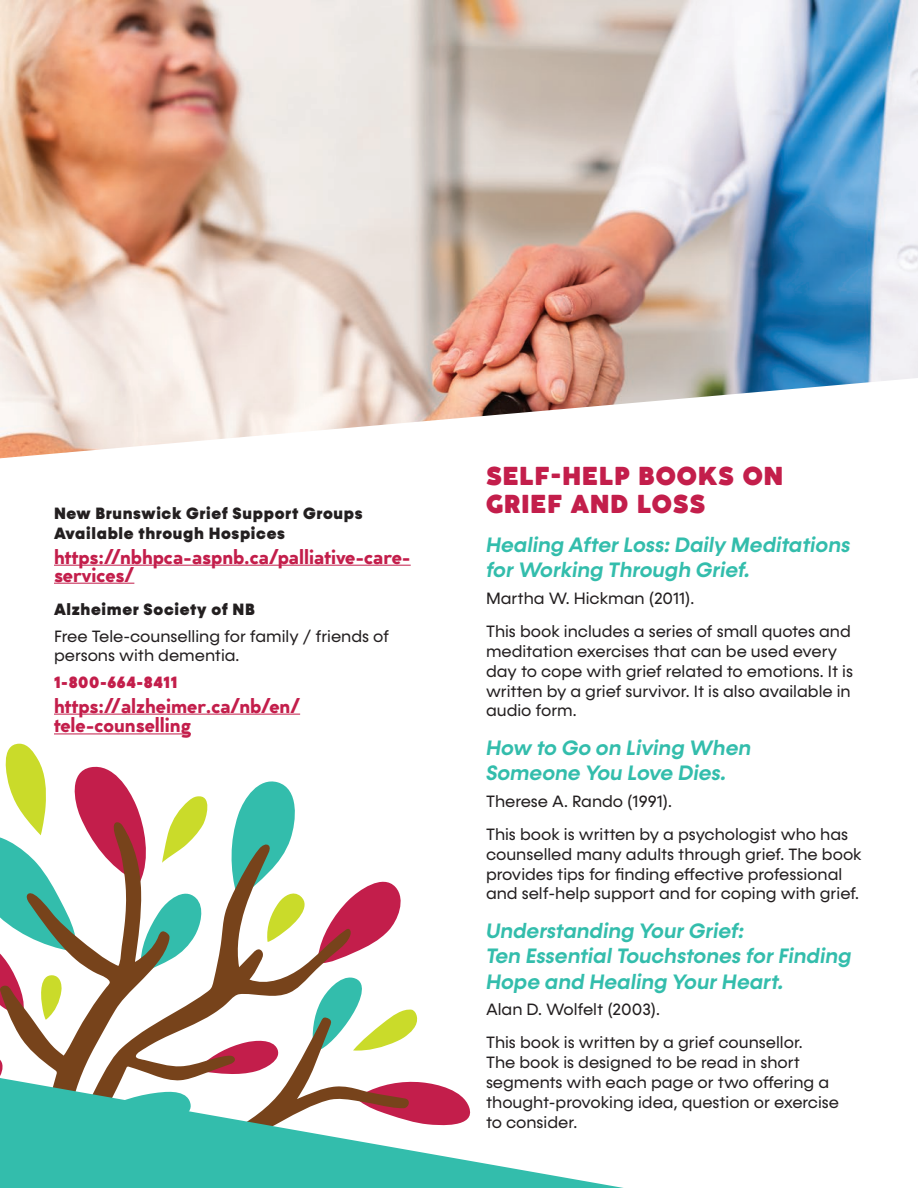
<style>
.page{position:relative;width:918px;height:1188px;background:#fff}
.page>*{position:absolute;margin:0;border:0;box-sizing:border-box;transform-origin:0 0}
.t1{font:900 25.5px/28.5px "Cocogoose Classic";letter-spacing:.04em;color:#c31e4b}
.t2{font:italic 600 21px/25.2px "Konnect";color:#33bdac}
.t3{font:700 21px/18px "Cocogoose Classic";color:#c31e4b}
.t4{font:16.5px/19.8px "Konnect";color:#231f20}
.t5{font:900 16.5px/19.8px "Konnect";letter-spacing:.04em;color:#231f20}
.t6{font:900 16.5px "Konnect";letter-spacing:.04em;color:#c31e4b}
</style>
<div class="page">
<svg style="left:411px;top:1009px;width:7px;height:23px"></svg>
<svg style="left:5px;top:744px;width:203px;height:68px"></svg>
<svg style="left:239px;top:781px;width:56px;height:31px"></svg>
<svg style="left:0;top:812px;width:411px;height:266px"></svg>
<img style="left:0;top:0;width:918px;height:458px">
<svg style="left:0;top:1078px;width:624px;height:110px;fill:#33bdac"></svg>
<hr style="left:54px;top:565px;width:357px;height:1px;background:#c31e4b">
<hr style="left:54px;top:583px;width:80px;height:1px;background:#c31e4b">
<hr style="left:54px;top:714px;width:246px;height:1px;background:#c31e4b">
<hr style="left:54px;top:733px;width:137px;height:1px;background:#c31e4b">
<p class="t5" style="left:54px;top:504px;width:310px">New Brunswick Grief Support Groups<br>Available through Hospices</p>
<p class="t3" style="left:54px;top:546px;width:358px">https://nbhpca-aspnb.ca/palliative-care&shy;services/</p>
<p class="t5" style="left:54px;top:600px;width:202px">Alzheimer Society of NB</p>
<p class="t4" style="left:54px;top:626px;width:337px">Free Tele-counselling for family / friends of persons with dementia.</p>
<p class="t6" style="left:54px;top:672px;width:125px">1-800-664-8411</p>
<p class="t3" style="left:54px;top:694px;width:248px;line-height:19.8px">https://alzheimer.ca/nb/en/ tele-counselling</p>
<h1 class="t1" style="left:486px;top:460px;width:299px">SELF-HELP BOOKS ON<br>GRIEF AND LOSS</h1>
<p class="t2" style="left:486px;top:533px;width:366px">Healing After Loss: Daily Meditations for Working Through Grief.</p>
<p class="t4" style="left:486px;top:582px;width:366px;line-height:33.3px">Martha W. Hickman (2011).<br>This book includes a series of small quotes and</p>
<p class="t4" style="left:486px;top:642px;width:369px">meditation exercises that can be used every day to cope with grief related to emotions. It is written by a grief survivor. It is also available in audio form.</p>
<p class="t2" style="left:486px;top:736px;width:267px">How to Go on Living When<br>Someone You Love Dies.</p>
<p class="t4" style="left:486px;top:785px;width:364px;line-height:33.3px">Therese A. Rando (1991).<br>This book is written by a psychologist who has</p>
<p class="t4" style="left:486px;top:845px;width:377px">counselled many adults through grief. The book provides tips for finding effective professional and self-help support and for coping with grief.</p>
<p class="t2" style="left:486px;top:919px;width:367px">Understanding Your Grief:<br>Ten Essential Touchstones for Finding<br>Hope and Healing Your Heart.</p>
<p class="t4" style="left:486px;top:993px;width:318px;line-height:33.3px">Alan D. Wolfelt (2003).<br>This book is written by a grief counsellor.</p>
<p class="t4" style="left:486px;top:1053px;width:355px">The book is designed to be read in short segments with each page or two offering a thought-provoking idea, question or exercise to consider.</p>
</div>
